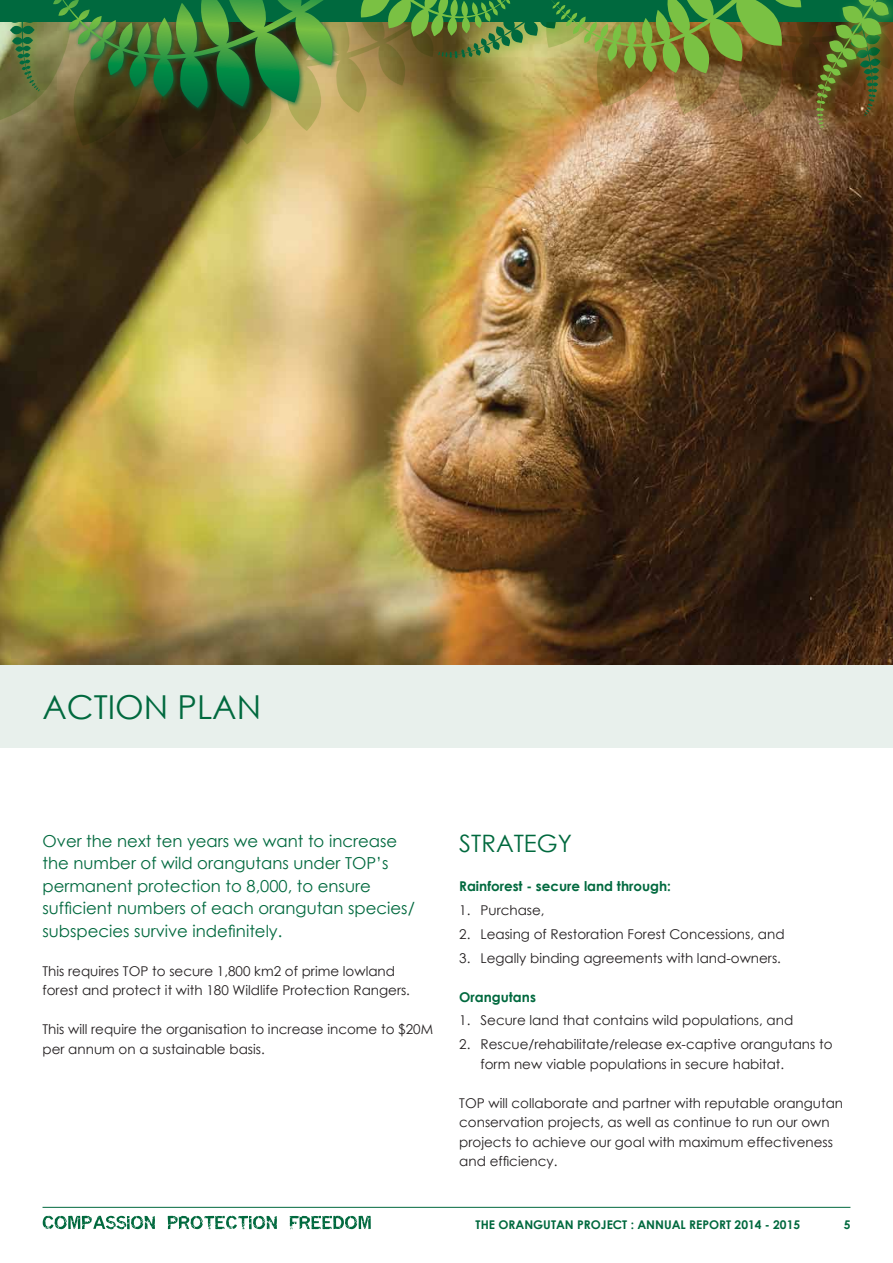
<style>
.page{position:relative;width:893px;height:1263px;background:#fff}
.page>*{position:absolute;margin:0;border:0;box-sizing:border-box;transform-origin:0 0}
.t1{font:33px "Century Gothic";color:#00693e}
.t2{font:24px "Century Gothic";color:#00693e}
.t3{font:16.5px/22.5px "Century Gothic";color:#00693e}
.t4{font:13.5px/19.5px "Century Gothic";color:#231f20}
.t5{font:700 13.5px "Century Gothic";color:#00693e}
.t6{font:700 12px "Century Gothic";color:#00693e}
</style>
<div class="page">
<img style="left:0;top:118px;width:893px;height:547px">
<div style="left:0;top:665px;width:893px;height:83px;background:#e8f0ec"></div>
<svg style="left:0;top:21px;width:524px;height:138px;background:#807239"></svg>
<div style="left:2px;top:0;width:50px;height:103px;background:#7ac143;opacity:.5"></div>
<svg style="left:7px;top:21px;width:33px;height:72px;background:#5c7944"></svg>
<svg style="left:485px;top:21px;width:326px;height:97px;background:#a5854c"></svg>
<div style="left:0;top:0;width:893px;height:21px;background:#00693e"></div>
<svg style="left:379px;top:0;width:431px;height:73px"></svg>
<div style="left:40px;top:0;width:339px;height:114px;background:#00693e;opacity:.75"></div>
<svg style="left:58px;top:0;width:252px;height:108px;background:#3d7639"></svg>
<div style="left:811px;top:0;width:82px;height:142px;background:#7ac143;opacity:.5"></div>
<svg style="left:816px;top:0;width:77px;height:133px;background:#586429"></svg>
<svg style="left:43px;top:1216px;width:328px;height:13px"></svg>
<hr style="left:43px;top:1207px;width:807px;height:1px;background:#00693e">
<h1 class="t1" style="left:43px;top:683px;width:220px">ACTION PLAN</h1>
<p class="t3" style="left:43px;top:829px;width:374px">Over the next ten years we want to increase the number of wild orangutans under TOP’s permanent protection to 8,000, to ensure sufficient numbers of each orangutan species/ subspecies survive indefinitely.</p>
<p class="t4" style="left:43px;top:961px;width:369px">This requires TOP to secure 1,800 km2 of prime lowland forest and protect it with 180 Wildlife Protection Rangers.</p>
<p class="t4" style="left:43px;top:1019px;width:392px">This will require the organisation to increase income to $20M per annum on a sustainable basis.</p>
<h2 class="t2" style="left:459px;top:827px;width:114px">STRATEGY</h2>
<p class="t5" style="left:459px;top:876px;width:213px">Rainforest - secure land through:</p>
<p class="t4" style="left:459px;top:900px;width:87px">1. Purchase,</p>
<p class="t4" style="left:459px;top:924px;width:327px">2. Leasing of Restoration Forest Concessions, and</p>
<p class="t4" style="left:459px;top:948px;width:323px">3. Legally binding agreements with land-owners.</p>
<p class="t5" style="left:459px;top:986px;width:78px">Orangutans</p>
<p class="t4" style="left:459px;top:1010px;width:336px">1. Secure land that contains wild populations, and</p>
<p class="t4" style="left:480px;top:1034px;width:354px;text-indent:-21px">2. Rescue/rehabilitate/release ex-captive orangutans to form new viable populations in secure habitat.</p>
<p class="t4" style="left:459px;top:1093px;width:385px">TOP will collaborate and partner with reputable orangutan conservation projects, as well as continue to run our own projects to achieve our goal with maximum effectiveness and efficiency.</p>
<p class="t6" style="left:476px;top:1215px;width:326px">THE ORANGUTAN PROJECT : ANNUAL REPORT 2014 - 2015</p>
<p class="t6" style="left:844px;top:1215px;width:8px">5</p>
</div>
